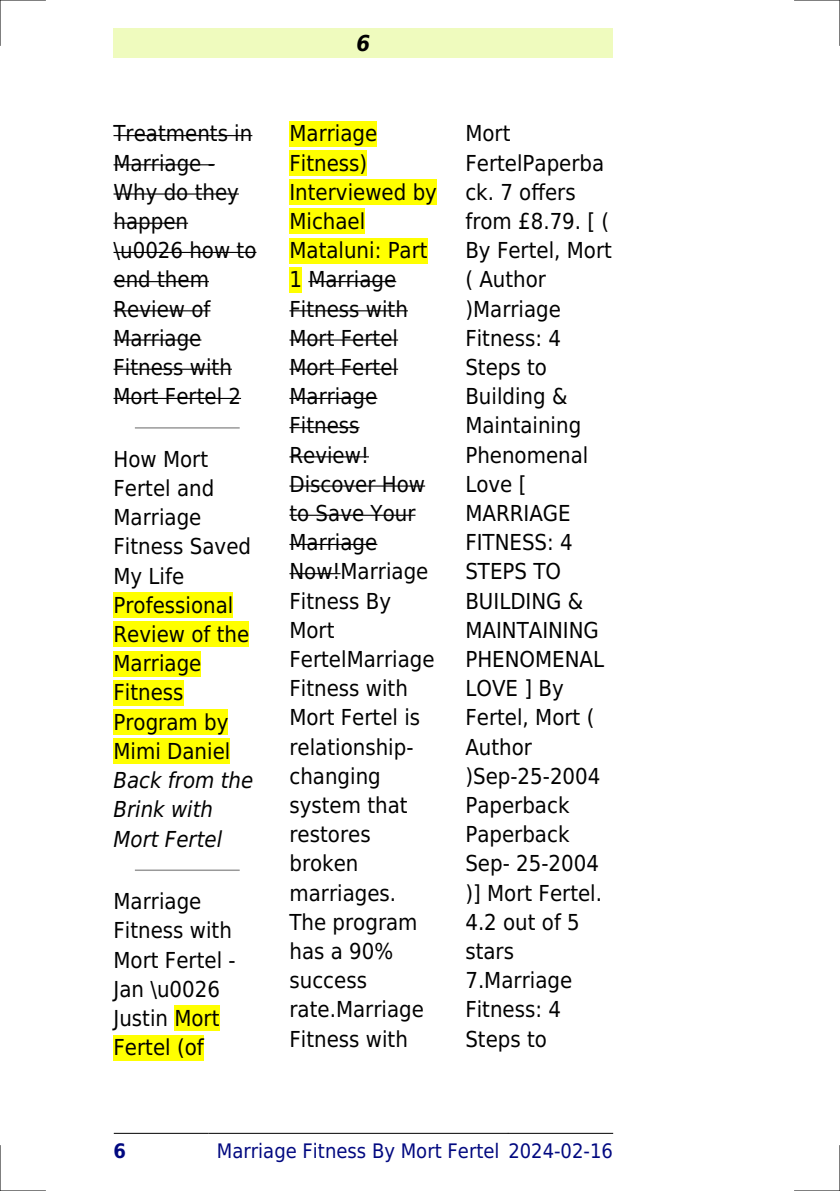
<style>
.page{position:relative;width:840px;height:1191px;background:#fff}
.page>*{position:absolute;margin:0;border:0;box-sizing:border-box;transform-origin:0 0}
.t1{font:22px/29.2px "DejaVu Sans Condensed";color:#000}
.t2{font:italic 22px/29.2px "DejaVu Sans Condensed";color:#000}
.t3{font:italic 700 22px "DejaVu Sans Condensed";color:#000}
.t4{font:20px "DejaVu Sans Condensed";color:#000880}
.t5{font:700 20px "DejaVu Sans Condensed";color:#000880}
</style>
<div class="page">
<div style="left:113px;top:28px;width:499px;height:30px;background:#effbbe"></div>
<hr style="left:114px;top:1133px;width:94px;height:1px;background:#000">
<hr style="left:208px;top:1133px;width:299px;height:1px;background:#000">
<hr style="left:508px;top:1133px;width:104px;height:1px;background:#000">
<hr style="left:113px;top:135px;width:139px;height:1px;background:#000">
<hr style="left:113px;top:164px;width:102px;height:1px;background:#000">
<hr style="left:113px;top:193px;width:126px;height:2px;background:#000">
<hr style="left:113px;top:223px;width:75px;height:1px;background:#000">
<hr style="left:113px;top:252px;width:143px;height:1px;background:#000">
<hr style="left:113px;top:281px;width:96px;height:1px;background:#000">
<hr style="left:113px;top:310px;width:97px;height:1px;background:#000">
<hr style="left:113px;top:339px;width:88px;height:1px;background:#000">
<hr style="left:113px;top:369px;width:119px;height:1px;background:#000">
<hr style="left:113px;top:398px;width:128px;height:1px;background:#000">
<hr style="left:135px;top:427px;width:104px;height:1px;background:#999">
<div style="left:113px;top:592px;width:120px;height:26px;background:#ff0"></div>
<div style="left:113px;top:621px;width:136px;height:26px;background:#ff0"></div>
<div style="left:113px;top:651px;width:88px;height:25px;background:#ff0"></div>
<div style="left:113px;top:680px;width:70px;height:25px;background:#ff0"></div>
<div style="left:113px;top:709px;width:115px;height:26px;background:#ff0"></div>
<div style="left:113px;top:738px;width:117px;height:26px;background:#ff0"></div>
<hr style="left:135px;top:869px;width:104px;height:2px;background:#999">
<div style="left:174px;top:1005px;width:45px;height:26px;background:#ff0"></div>
<div style="left:113px;top:1034px;width:91px;height:26px;background:#ff0"></div>
<div style="left:289px;top:121px;width:88px;height:25px;background:#ff0"></div>
<div style="left:289px;top:150px;width:78px;height:26px;background:#ff0"></div>
<div style="left:289px;top:179px;width:147px;height:26px;background:#ff0"></div>
<div style="left:289px;top:208px;width:76px;height:26px;background:#ff0"></div>
<div style="left:289px;top:238px;width:138px;height:25px;background:#ff0"></div>
<div style="left:289px;top:267px;width:13px;height:25px;background:#ff0"></div>
<hr style="left:308px;top:281px;width:88px;height:1px;background:#000">
<hr style="left:289px;top:310px;width:118px;height:1px;background:#000">
<hr style="left:289px;top:339px;width:109px;height:1px;background:#000">
<hr style="left:289px;top:369px;width:109px;height:1px;background:#000">
<hr style="left:289px;top:398px;width:88px;height:1px;background:#000">
<hr style="left:289px;top:427px;width:70px;height:1px;background:#000">
<hr style="left:289px;top:456px;width:80px;height:1px;background:#000">
<hr style="left:289px;top:485px;width:136px;height:1px;background:#000">
<hr style="left:289px;top:515px;width:126px;height:1px;background:#000">
<hr style="left:289px;top:544px;width:88px;height:1px;background:#000">
<hr style="left:289px;top:573px;width:51px;height:1px;background:#000">
<hr style="left:0;top:0;width:45px;height:1px;background:#000">
<hr style="left:794px;top:0;width:45px;height:1px;background:#000">
<hr style="left:0;top:1190px;width:45px;height:1px;background:#000">
<hr style="left:794px;top:1190px;width:45px;height:1px;background:#000">
<hr style="left:0;top:0;width:1px;height:45px;background:#000">
<hr style="left:0;top:1145px;width:1px;height:46px;background:#000">
<hr style="left:839px;top:0;width:1px;height:45px;background:#000">
<hr style="left:839px;top:1145px;width:1px;height:46px;background:#000">
<p class="t1" style="left:113px;top:119px;width:144px">Treatments in<br>Marriage -<br>Why do they happen \u0026 how to end them<br>Review of<br>Marriage<br>Fitness with<br>Mort Fertel 2</p>
<p class="t1" style="left:113px;top:444px;width:139px">How Mort<br>Fertel and<br>Marriage<br>Fitness Saved<br>My Life<br>Professional<br>Review of the<br>Marriage<br>Fitness<br>Program by<br>Mimi Daniel</p>
<p class="t2" style="left:113px;top:766px;width:141px">Back from the<br>Brink with<br>Mort Fertel</p>
<p class="t1" style="left:113px;top:887px;width:123px">Marriage<br>Fitness with<br>Mort Fertel -<br>Jan \u0026<br>Justin Mort<br>Fertel (of</p>
<p class="t3" style="left:356px;top:30px;width:15px">6</p>
<p class="t1" style="left:289px;top:119px;width:149px">Marriage<br>Fitness)<br>Interviewed by<br>Michael<br>Mataluni: Part<br>1 Marriage<br>Fitness with<br>Mort Fertel<br>Mort Fertel<br>Marriage<br>Fitness<br>Review!<br>Discover How to Save Your<br>Marriage<br>Now!Marriage<br>Fitness By<br>Mort<br>FertelMarriage<br>Fitness with<br>Mort Fertel is relationship&shy;changing system that restores broken marriages.<br>The program has a 90% success rate.Marriage<br>Fitness with</p>
<p class="t1" style="left:465px;top:119px;width:148px">Mort<br>FertelPaperba ck. 7 offers from £8.79. [ (<br>By Fertel, Mort ( Author )Marriage<br>Fitness: 4<br>Steps to<br>Building &amp;<br>Maintaining<br>Phenomenal<br>Love [<br>MARRIAGE<br>FITNESS: 4<br>STEPS TO<br>BUILDING &amp;<br>MAINTAINING<br>PHENOMENAL<br>LOVE ] By<br>Fertel, Mort (<br>Author )Sep-25-2004<br>Paperback<br>Paperback<br>Sep- 25-2004 )] Mort Fertel.<br>4.2 out of 5 stars<br>7.Marriage<br>Fitness: 4<br>Steps to</p>
<p class="t5" style="left:113px;top:1139px;width:14px">6</p>
<p class="t4" style="left:217px;top:1139px;width:397px">Marriage Fitness By Mort Fertel 2024-02-16</p>
</div>
